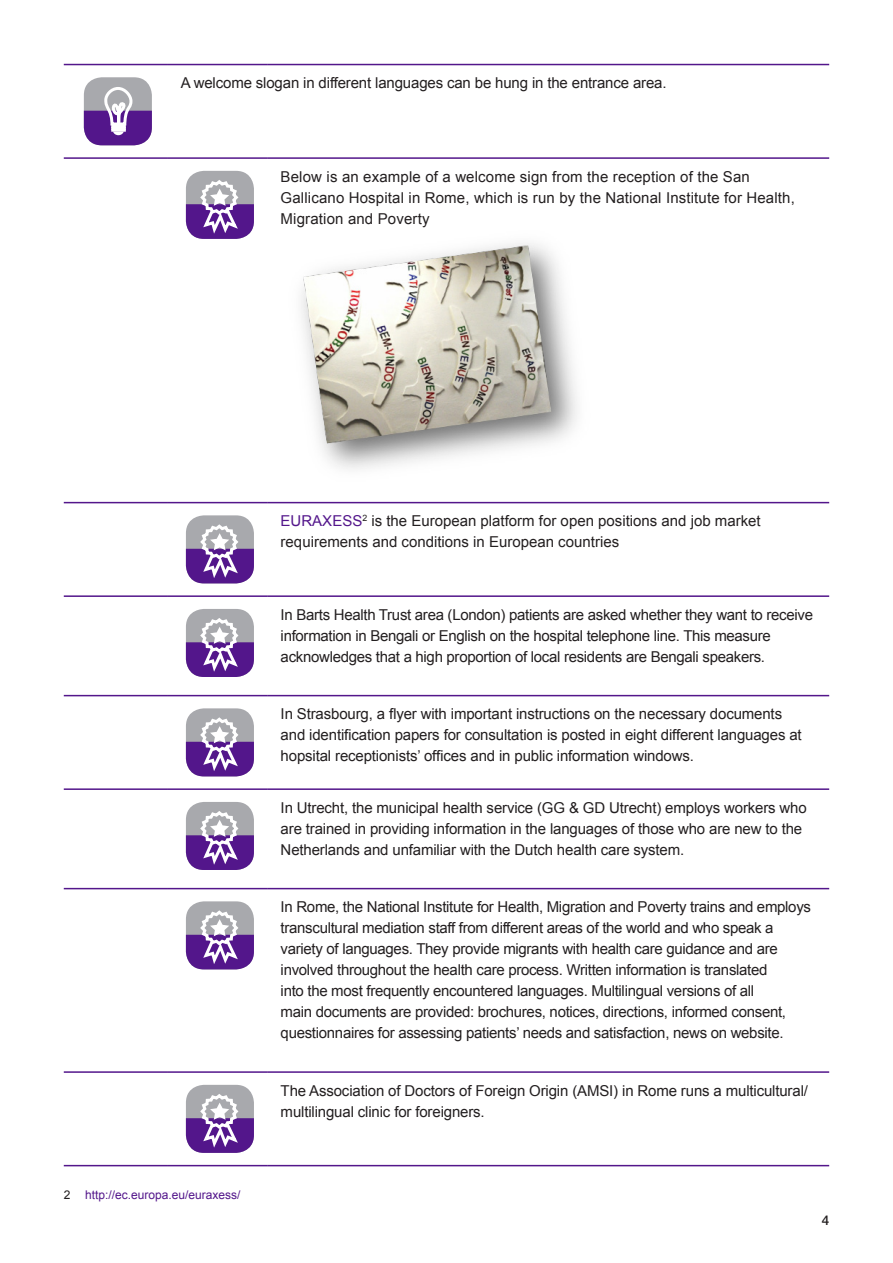
<style>
.page{position:relative;width:893px;height:1263px;background:#fff}
.page>*{position:absolute;margin:0;border:0;box-sizing:border-box;transform-origin:0 0}
.DU_Body_Copy{font:15px/21px "Arial";letter-spacing:-.01em;color:#231f20}
.DU_Body_Copy-2{font:15px/21px "Arial";letter-spacing:.01em;color:#231f20}
.t1{font:500 13.5px "Helvetica Neue LT Pro";color:#231f20}
.DU_Body_Copy-3{font:12px "Arial";color:#53168b}
.s1{color:#231f20}
.s2{color:#53168b}
</style>
<div class="page">
<hr style="left:64px;top:64px;width:104px;height:1px;background:#53168b">
<hr style="left:168px;top:64px;width:100px;height:1px;background:#53168b">
<hr style="left:268px;top:64px;width:561px;height:1px;background:#53168b">
<hr style="left:64px;top:157px;width:104px;height:2px;background:#53168b">
<hr style="left:168px;top:157px;width:100px;height:2px;background:#53168b">
<hr style="left:268px;top:157px;width:561px;height:2px;background:#53168b">
<hr style="left:64px;top:502px;width:104px;height:1px;background:#53168b">
<hr style="left:168px;top:502px;width:100px;height:1px;background:#53168b">
<hr style="left:268px;top:502px;width:561px;height:1px;background:#53168b">
<hr style="left:64px;top:595px;width:104px;height:2px;background:#53168b">
<hr style="left:168px;top:595px;width:100px;height:2px;background:#53168b">
<hr style="left:268px;top:595px;width:561px;height:2px;background:#53168b">
<hr style="left:64px;top:695px;width:104px;height:1px;background:#53168b">
<hr style="left:168px;top:695px;width:100px;height:1px;background:#53168b">
<hr style="left:268px;top:695px;width:561px;height:1px;background:#53168b">
<hr style="left:64px;top:788px;width:104px;height:2px;background:#53168b">
<hr style="left:168px;top:788px;width:100px;height:2px;background:#53168b">
<hr style="left:268px;top:788px;width:561px;height:2px;background:#53168b">
<hr style="left:64px;top:888px;width:104px;height:1px;background:#53168b">
<hr style="left:168px;top:888px;width:100px;height:1px;background:#53168b">
<hr style="left:268px;top:888px;width:561px;height:1px;background:#53168b">
<hr style="left:64px;top:1071px;width:104px;height:2px;background:#53168b">
<hr style="left:168px;top:1071px;width:100px;height:2px;background:#53168b">
<hr style="left:268px;top:1071px;width:561px;height:2px;background:#53168b">
<hr style="left:64px;top:1165px;width:104px;height:1px;background:#53168b">
<hr style="left:168px;top:1165px;width:100px;height:1px;background:#53168b">
<hr style="left:268px;top:1165px;width:561px;height:1px;background:#53168b">
<div style="left:84px;top:77px;width:68px;height:68px;background:#a8a9ad;border-radius:18px"></div>
<svg style="left:84px;top:85px;width:68px;height:60px"></svg>
<div style="left:186px;top:171px;width:68px;height:68px;background:#a8a9ad;border-radius:18px"></div>
<svg style="left:186px;top:177px;width:68px;height:62px"></svg>
<img style="left:301px;top:243px;width:276px;height:226px">
<div style="left:186px;top:515px;width:68px;height:68px;background:#a8a9ad;border-radius:18px"></div>
<svg style="left:186px;top:522px;width:68px;height:61px"></svg>
<div style="left:186px;top:609px;width:68px;height:68px;background:#a8a9ad;border-radius:18px"></div>
<svg style="left:186px;top:616px;width:68px;height:61px"></svg>
<div style="left:186px;top:708px;width:68px;height:68px;background:#a8a9ad;border-radius:18px"></div>
<svg style="left:186px;top:715px;width:68px;height:61px"></svg>
<div style="left:186px;top:802px;width:68px;height:68px;background:#a8a9ad;border-radius:18px"></div>
<svg style="left:186px;top:808px;width:68px;height:62px"></svg>
<div style="left:186px;top:901px;width:68px;height:68px;background:#a8a9ad;border-radius:18px"></div>
<svg style="left:186px;top:908px;width:68px;height:61px"></svg>
<div style="left:186px;top:1085px;width:68px;height:68px;background:#a8a9ad;border-radius:18px"></div>
<svg style="left:186px;top:1091px;width:68px;height:62px"></svg>
<p class="DU_Body_Copy" style="left:181px;top:73px;width:487px">A welcome slogan in different languages can be hung in the entrance area.</p>
<p class="DU_Body_Copy-2" style="left:281px;top:166px;width:516px">Below is an example of a welcome sign from the reception of the San<br>Gallicano Hospital in Rome, which is run by the National Institute for Health,<br>Migration and Poverty</p>
<p class="DU_Body_Copy-3" style="left:64px;top:1187px;width:178px"><span class="s1">2</span> http://ec.europa.eu/euraxess/</p>
<p class="DU_Body_Copy" style="left:281px;top:511px;width:482px"><span class="s2">EURAXESS</span><sup>2</sup> is the European platform for open positions and job market requirements and conditions in European countries</p>
<p class="DU_Body_Copy" style="left:281px;top:604px;width:534px">In Barts Health Trust area (London) patients are asked whether they want to receive information in Bengali or English on the hospital telephone line. This measure acknowledges that a high proportion of local residents are Bengali speakers.</p>
<p class="DU_Body_Copy" style="left:281px;top:704px;width:523px">In Strasbourg, a flyer with important instructions on the necessary documents and identification papers for consultation is posted in eight different languages at hopsital receptionists’ offices and in public information windows.</p>
<p class="DU_Body_Copy" style="left:281px;top:797px;width:528px">In Utrecht, the municipal health service (GG &amp; GD Utrecht) employs workers who are trained in providing information in the languages of those who are new to the<br>Netherlands and unfamiliar with the Dutch health care system.</p>
<p class="DU_Body_Copy" style="left:281px;top:897px;width:532px">In Rome, the National Institute for Health, Migration and Poverty trains and employs transcultural mediation staff from different areas of the world and who speak a variety of languages. They provide migrants with health care guidance and are involved throughout the health care process. Written information is translated<br>into the most frequently encountered languages. Multilingual versions of all<br>main documents are provided: brochures, notices, directions, informed consent, questionnaires for assessing patients’ needs and satisfaction, news on website.</p>
<p class="DU_Body_Copy" style="left:281px;top:1080px;width:529px">The Association of Doctors of Foreign Origin (AMSI) in Rome runs a multicultural/ multilingual clinic for foreigners.</p>
<p class="t1" style="left:822px;top:1212px;width:9px">4</p>
</div>
